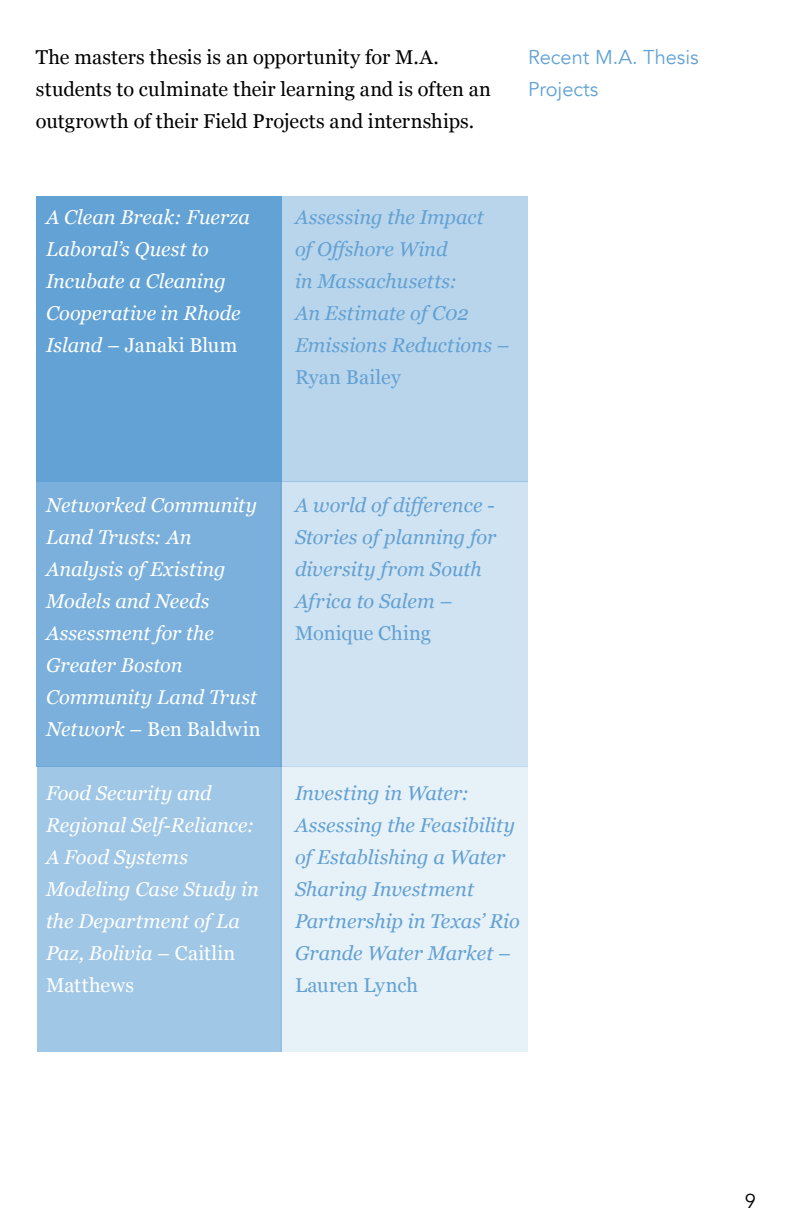
<style>
.page{position:relative;width:792px;height:1224px;background:#fff}
.page>*{position:absolute;margin:0;border:0;box-sizing:border-box;transform-origin:0 0}
.t1{font:italic 20px/32px "Georgia";color:#fff}
.t2{font:italic 20px/32px "Georgia";color:#63a1d3}
.t3{font:20px/32px "Georgia";letter-spacing:.005em;color:#000}
.t4{font:20px/32px "Avenir";color:#62a2d5}
.t5{font:20px "Avenir";color:#000}
.s1{font-style:normal}
</style>
<div class="page">
<div style="left:36px;top:196px;width:246px;height:286px;background:#62a2d5"></div>
<div style="left:36px;top:482px;width:246px;height:285px;background:#7ab0db"></div>
<div style="left:37px;top:767px;width:245px;height:285px;background:#a0c7e5"></div>
<div style="left:280px;top:196px;width:248px;height:286px;background:#b8d5ec"></div>
<div style="left:280px;top:482px;width:248px;height:285px;background:#d0e3f2"></div>
<div style="left:280px;top:767px;width:248px;height:285px;background:#e7f1f8"></div>
<p class="t3" style="left:36px;top:40px;width:456px">The masters thesis is an opportunity for M.A. students to culminate their learning and is often an outgrowth of their Field Projects and internships.</p>
<p class="t4" style="left:528px;top:41px;width:172px">Recent M.A. Thesis<br>Projects</p>
<p class="t1" style="left:46px;top:200px;width:205px">A Clean Break: Fuerza<br>Laboral’s Quest to<br>Incubate a Cleaning<br>Cooperative in Rhode<br>Island <span class="s1">– Janaki Blum</span></p>
<p class="t2" style="left:295px;top:200px;width:216px">Assessing the Impact<br>of Offshore Wind<br>in Massachusetts:<br>An Estimate of C02<br>Emissions Reductions <span class="s1">–<br>Ryan Bailey</span></p>
<p class="t1" style="left:46px;top:488px;width:216px">Networked Community<br>Land Trusts: An<br>Analysis of Existing<br>Models and Needs<br>Assessment for the<br>Greater Boston<br>Community Land Trust<br>Network <span class="s1">– Ben Baldwin</span></p>
<p class="t1" style="left:46px;top:776px;width:214px">Food Security and<br>Regional Self-Reliance:<br>A Food Systems<br>Modeling Case Study in the Department of La<br>Paz, Bolivia <span class="s1">– Caitlin<br>Matthews</span></p>
<p class="t2" style="left:295px;top:488px;width:203px">A world of difference -<br>Stories of planning for diversity from South<br>Africa to Salem <span class="s1">–<br>Monique Ching</span></p>
<p class="t2" style="left:295px;top:776px;width:226px">Investing in Water:<br>Assessing the Feasibility of Establishing a Water<br>Sharing Investment<br>Partnership in Texas’ Rio<br>Grande Water Market <span class="s1">–<br>Lauren Lynch</span></p>
<p class="t5" style="left:745px;top:1189px;width:13px">9</p>
</div>
